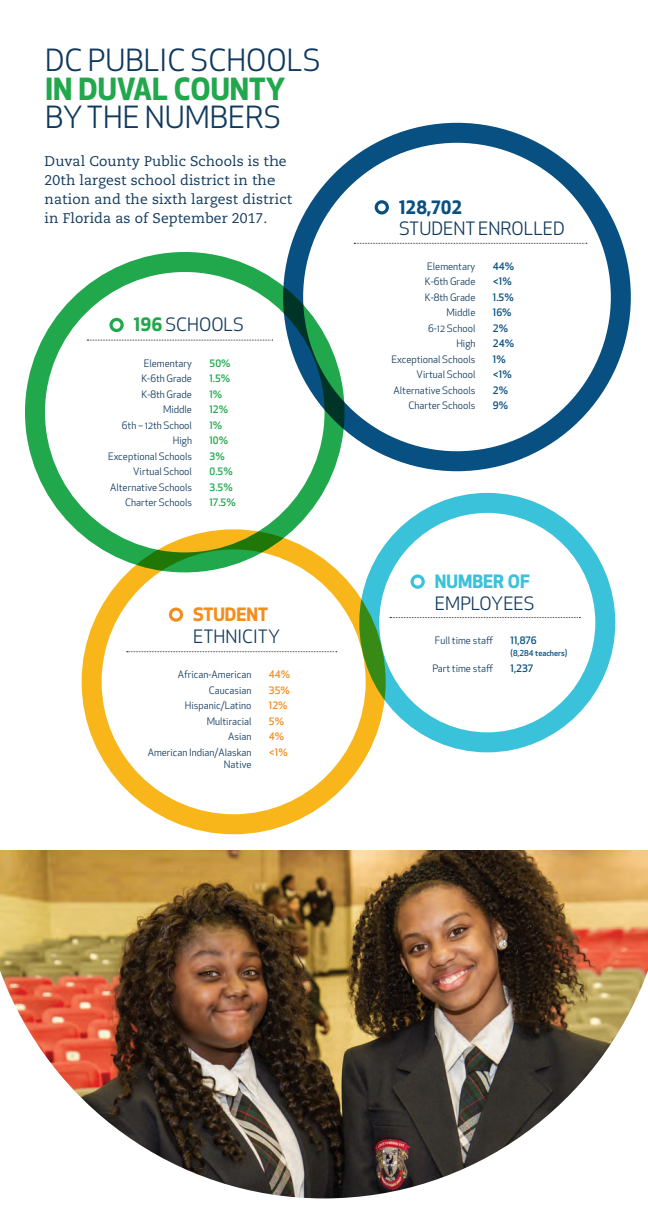
<style>
.page{position:relative;width:648px;height:1224px;background:#fff}
.page>*{position:absolute;margin:0;border:0;box-sizing:border-box;transform-origin:0 0}
.Normal_Normal___Afte{font:700 29.8px/28.4px "Apex New";color:#21a74c}
.Normal_Normal___Afte-2{font:29.8px "Apex New";color:#10395d}
.Normal_Normal___Afte-3{font:18px/21.6px "Apex New";color:#10395d}
.Normal_Normal___Afte-4{font:14px/19px "Caecilia LT Std";letter-spacing:.01em;color:#10395d}
.Normal_Normal___Afte-5{font:10px/12px "Apex New";color:#10395d;text-align:right}
.Normal_Normal___Afte-6{font:500 10px "Apex New";color:#075081}
.Normal_Normal___Afte-7{font:500 10px "Apex New";color:#21a74c}
.Normal_Normal___Afte-8{font:500 10px "Apex New";color:#f28e1f}
.Normal_Normal___Afte-9{font:500 8px "Apex New";color:#075081}
.s1{font-weight:400;color:#10395d}
.s2{font-weight:700;color:#21a74c}
.s3{font-weight:700;color:#f28e1f}
.s4{font-weight:700;color:#075081}
.s5{font-weight:700;color:#39c2d9}
</style>
<div class="page">
<div style="left:25px;top:252px;width:320px;height:320px;border:20px solid #21a74c;border-radius:50%"></div>
<div style="left:109px;top:318px;width:15px;height:14px;border:3px solid #21a74c;border-radius:50%"></div>
<svg style="left:87px;top:340px;width:186px;height:1px"></svg>
<div style="left:82px;top:529px;width:304px;height:305px;border:20px solid #f9b61b;border-radius:50%"></div>
<div style="left:169px;top:607px;width:14px;height:15px;border:3px solid #f28e1f;border-radius:50%"></div>
<svg style="left:127px;top:652px;width:210px;height:1px"></svg>
<div style="left:359px;top:493px;width:256px;height:259px;border:20px solid #39c2d9;border-radius:50%"></div>
<div style="left:411px;top:575px;width:14px;height:14px;border:3px solid #39c2d9;border-radius:50%"></div>
<svg style="left:390px;top:617px;width:190px;height:1px"></svg>
<div style="left:283px;top:123px;width:348px;height:348px;border:20px solid #075081;border-radius:50%"></div>
<svg style="left:354px;top:243px;width:233px;height:1px"></svg>
<div style="left:375px;top:200px;width:14px;height:14px;border:3px solid #075081;border-radius:50%"></div>
<img style="left:0;top:850px;width:648px;height:348px">
<p class="Normal_Normal___Afte-2" style="left:45px;top:42px;width:277px">DC PUBLIC SCHOOLS</p>
<p class="Normal_Normal___Afte" style="left:45px;top:73px;width:242px">IN DUVAL COUNTY<br><span class="s1">BY THE NUMBERS</span></p>
<p class="Normal_Normal___Afte-4" style="left:45px;top:152px;width:249px">Duval County Public Schools is the 20th largest school district in the nation and the sixth largest district in Florida as of September 2017.</p>
<p class="Normal_Normal___Afte-3" style="left:134px;top:314px;width:111px"><span class="s2">196</span> SCHOOLS</p>
<p class="Normal_Normal___Afte-5" style="left:144px;top:357px;width:50px">Elementary</p>
<p class="Normal_Normal___Afte-7" style="left:210px;top:356px;width:23px">50%</p>
<p class="Normal_Normal___Afte-5" style="left:141px;top:372px;width:52px">K-6th Grade</p>
<p class="Normal_Normal___Afte-7" style="left:210px;top:372px;width:22px">1.5%</p>
<p class="Normal_Normal___Afte-5" style="left:141px;top:388px;width:52px">K-8th Grade</p>
<p class="Normal_Normal___Afte-7" style="left:210px;top:387px;width:14px">1%</p>
<p class="Normal_Normal___Afte-5" style="left:163px;top:403px;width:31px">Middle</p>
<p class="Normal_Normal___Afte-7" style="left:210px;top:403px;width:20px">12%</p>
<p class="Normal_Normal___Afte-5" style="left:122px;top:419px;width:72px">6th – 12th School</p>
<p class="Normal_Normal___Afte-7" style="left:210px;top:418px;width:14px">1%</p>
<p class="Normal_Normal___Afte-5" style="left:173px;top:434px;width:21px">High</p>
<p class="Normal_Normal___Afte-7" style="left:210px;top:434px;width:20px">10%</p>
<p class="Normal_Normal___Afte-5" style="left:108px;top:450px;width:85px">Exceptional Schools</p>
<p class="Normal_Normal___Afte-7" style="left:210px;top:449px;width:17px">3%</p>
<p class="Normal_Normal___Afte-5" style="left:133px;top:465px;width:60px">Virtual School</p>
<p class="Normal_Normal___Afte-7" style="left:210px;top:465px;width:25px">0.5%</p>
<p class="Normal_Normal___Afte-5" style="left:110px;top:481px;width:83px">Alternative Schools</p>
<p class="Normal_Normal___Afte-7" style="left:210px;top:480px;width:25px">3.5%</p>
<p class="Normal_Normal___Afte-5" style="left:125px;top:496px;width:69px">Charter Schools</p>
<p class="Normal_Normal___Afte-7" style="left:210px;top:496px;width:28px">17.5%</p>
<p class="Normal_Normal___Afte-3" style="left:193px;top:604px;width:88px"><span class="s3">STUDENT<br></span>ETHNICITY</p>
<p class="Normal_Normal___Afte-5" style="left:178px;top:669px;width:75px">African-American</p>
<p class="Normal_Normal___Afte-8" style="left:269px;top:668px;width:23px">44%</p>
<p class="Normal_Normal___Afte-5" style="left:209px;top:684px;width:44px">Caucasian</p>
<p class="Normal_Normal___Afte-8" style="left:269px;top:683px;width:23px">35%</p>
<p class="Normal_Normal___Afte-5" style="left:185px;top:700px;width:68px">Hispanic/Latino</p>
<p class="Normal_Normal___Afte-8" style="left:269px;top:699px;width:20px">12%</p>
<p class="Normal_Normal___Afte-5" style="left:207px;top:715px;width:46px">Multiracial</p>
<p class="Normal_Normal___Afte-8" style="left:269px;top:714px;width:17px">5%</p>
<p class="Normal_Normal___Afte-5" style="left:228px;top:731px;width:25px">Asian</p>
<p class="Normal_Normal___Afte-8" style="left:269px;top:730px;width:17px">4%</p>
<p class="Normal_Normal___Afte-5" style="left:148px;top:746px;width:105px">American Indian/Alaskan<br>Native</p>
<p class="Normal_Normal___Afte-8" style="left:269px;top:745px;width:20px">&lt;1%</p>
<p class="Normal_Normal___Afte-3" style="left:399px;top:196px;width:167px"><span class="s4">128,702<br></span>STUDENT ENROLLED</p>
<p class="Normal_Normal___Afte-5" style="left:427px;top:260px;width:50px">Elementary</p>
<p class="Normal_Normal___Afte-6" style="left:493px;top:259px;width:23px">44%</p>
<p class="Normal_Normal___Afte-5" style="left:425px;top:276px;width:52px">K-6th Grade</p>
<p class="Normal_Normal___Afte-6" style="left:493px;top:275px;width:20px">&lt;1%</p>
<p class="Normal_Normal___Afte-5" style="left:425px;top:291px;width:52px">K-8th Grade</p>
<p class="Normal_Normal___Afte-6" style="left:493px;top:290px;width:22px">1.5%</p>
<p class="Normal_Normal___Afte-5" style="left:446px;top:307px;width:30px">Middle</p>
<p class="Normal_Normal___Afte-6" style="left:493px;top:306px;width:20px">16%</p>
<p class="Normal_Normal___Afte-5" style="left:428px;top:322px;width:49px">6-12 School</p>
<p class="Normal_Normal___Afte-6" style="left:493px;top:321px;width:17px">2%</p>
<p class="Normal_Normal___Afte-5" style="left:456px;top:338px;width:21px">High</p>
<p class="Normal_Normal___Afte-6" style="left:493px;top:337px;width:23px">24%</p>
<p class="Normal_Normal___Afte-5" style="left:391px;top:353px;width:85px">Exceptional Schools</p>
<p class="Normal_Normal___Afte-6" style="left:493px;top:352px;width:14px">1%</p>
<p class="Normal_Normal___Afte-5" style="left:417px;top:369px;width:60px">Virtual School</p>
<p class="Normal_Normal___Afte-6" style="left:493px;top:368px;width:20px">&lt;1%</p>
<p class="Normal_Normal___Afte-5" style="left:394px;top:384px;width:83px">Alternative Schools</p>
<p class="Normal_Normal___Afte-6" style="left:493px;top:383px;width:17px">2%</p>
<p class="Normal_Normal___Afte-5" style="left:408px;top:400px;width:69px">Charter Schools</p>
<p class="Normal_Normal___Afte-6" style="left:493px;top:399px;width:17px">9%</p>
<p class="Normal_Normal___Afte-3" style="left:435px;top:571px;width:101px"><span class="s5">NUMBER OF<br></span>EMPLOYEES</p>
<p class="Normal_Normal___Afte-5" style="left:435px;top:634px;width:60px">Full time staff</p>
<p class="Normal_Normal___Afte-6" style="left:511px;top:634px;width:28px">11,876</p>
<p class="Normal_Normal___Afte-9" style="left:511px;top:648px;width:58px">(8,284 teachers)</p>
<p class="Normal_Normal___Afte-5" style="left:432px;top:662px;width:62px">Part time staff</p>
<p class="Normal_Normal___Afte-6" style="left:511px;top:661px;width:24px">1,237</p>
</div>
